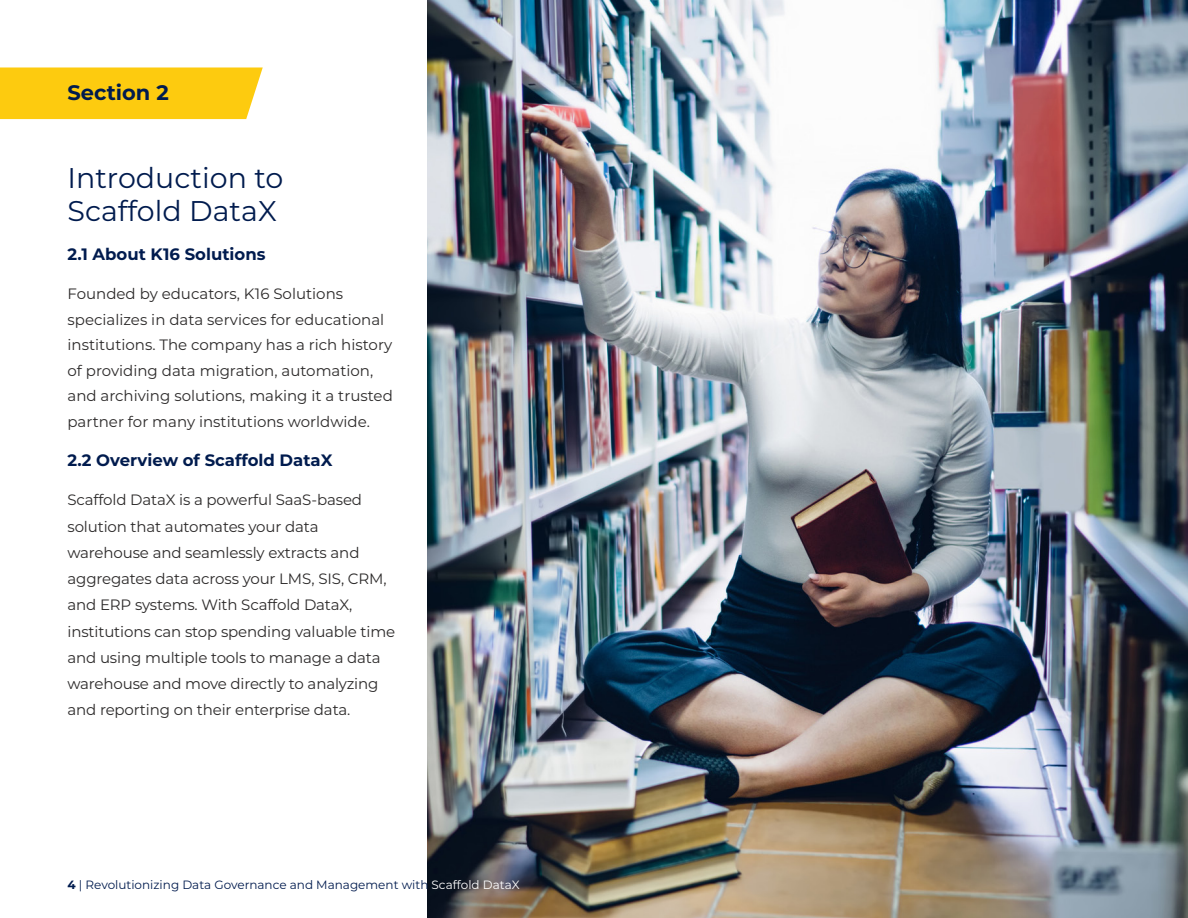
<style>
.page{position:relative;width:1188px;height:918px;background:#fff}
.page>*{position:absolute;margin:0;border:0;box-sizing:border-box;transform-origin:0 0}
.Light_11ptx{font:28.5px/33px "Montserrat";color:#001b4e}
.Light_11ptx-2{font:700 21px "Montserrat";color:#001b4e}
.Light_11ptx-3{font:700 16.5px "Montserrat";color:#001b4e}
.Light_11ptx-4{font:15px/26.2px "Montserrat";letter-spacing:-.01em;color:#2c2a2a}
.Light_11ptx-5{font:12px "Montserrat";color:#001b4e}
.s1{font-weight:700}
.s2{color:#fff}
</style>
<div class="page">
<div style="left:0;top:68px;width:263px;height:51px;background:#fdcb0f"></div>
<img style="left:428px;top:0;width:760px;height:918px">
<p class="Light_11ptx-2" style="left:68px;top:78px;width:103px">Section 2</p>
<p class="Light_11ptx" style="left:68px;top:160px;width:217px">Introduction to<br>Scaffold DataX</p>
<p class="Light_11ptx-3" style="left:68px;top:242px;width:200px">2.1 About K16 Solutions</p>
<p class="Light_11ptx-4" style="left:68px;top:280px;width:327px;line-height:25.5px">Founded by educators, K16 Solutions specializes in data services for educational institutions. The company has a rich history of providing data migration, automation, and archiving solutions, making it a trusted partner for many institutions worldwide.</p>
<p class="Light_11ptx-3" style="left:68px;top:448px;width:267px">2.2 Overview of Scaffold DataX</p>
<p class="Light_11ptx-4" style="left:68px;top:486px;width:329px">Scaffold DataX is a powerful SaaS-based solution that automates your data warehouse and seamlessly extracts and aggregates data across your LMS, SIS, CRM, and ERP systems. With Scaffold DataX, institutions can stop spending valuable time and using multiple tools to manage a data warehouse and move directly to analyzing and reporting on their enterprise data.</p>
<p class="Light_11ptx-5" style="left:68px;top:877px;width:454px"><span class="s1">4</span> | Revolutionizing Data Governance and Management with <span class="s2">Scaffold DataX</span></p>
</div>
